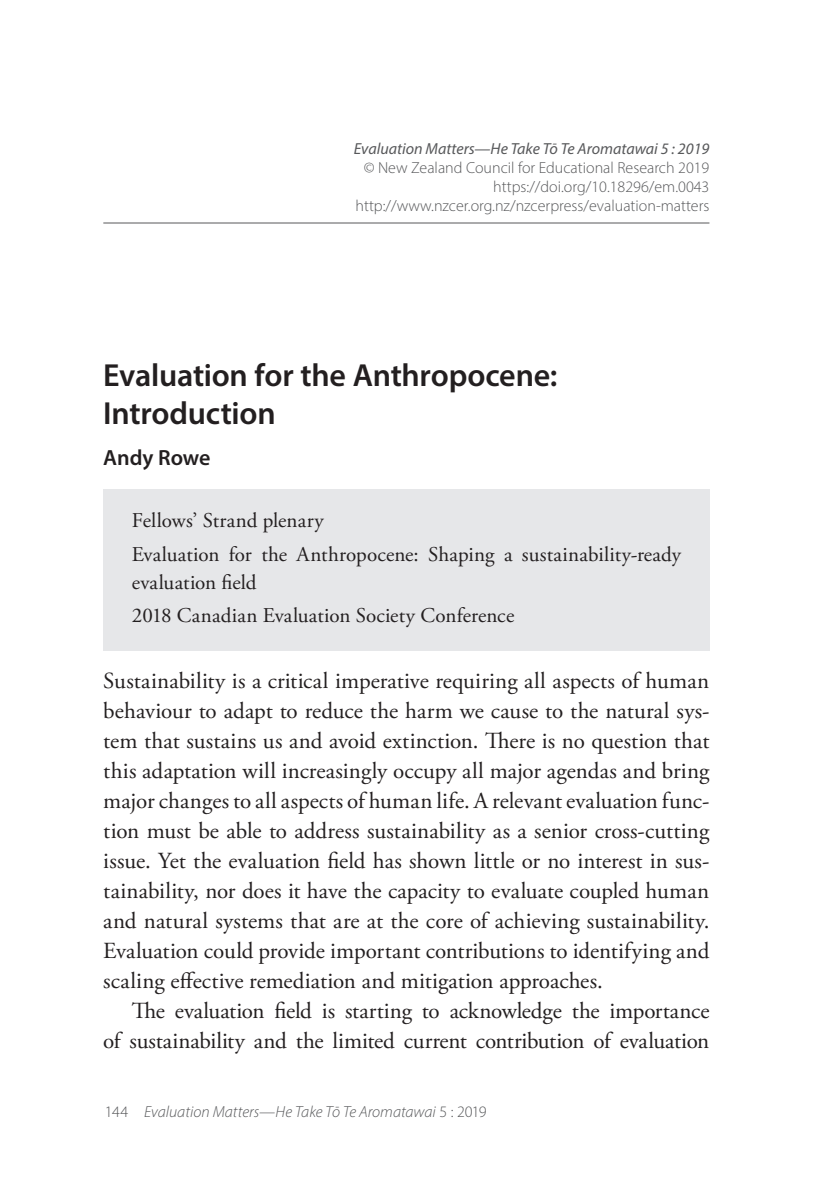
<style>
.page{position:relative;width:840px;height:1191px;background:#fff}
.page>*{position:absolute;margin:0;border:0;box-sizing:border-box;transform-origin:0 0}
.t1{font:600 32px/38px "Myriad Pro";letter-spacing:-.01em;color:#231f20}
.t2{font:23px/30px "Adobe Garamond Pro";letter-spacing:-.005em;color:#231f20;text-align:justify}
.t3{font:600 22px "Myriad Pro";letter-spacing:-.005em;color:#231f20}
.t4{font:21px/33.6px "Adobe Garamond Pro";letter-spacing:.005em;color:#231f20}
.t5{font:300 16px/19.2px "Myriad Pro";color:#57585a;text-align:right}
.t6{font:italic 300 16px "Myriad Pro";color:#57585a}
.t7{font:italic 16px "Myriad Pro";color:#57585a}
.s1{font-style:normal}
</style>
<div class="page">
<hr style="left:103px;top:223px;width:606px;height:1px;background:#57585a">
<div style="left:103px;top:489px;width:606px;height:66px;background:#e6e7e9"></div>
<div style="left:103px;top:523px;width:606px;height:94px;background:#e6e7e9"></div>
<div style="left:103px;top:584px;width:606px;height:67px;background:#e6e7e9"></div>
<p class="t7" style="left:354px;top:138px;width:357px">Evaluation Matters—He Take Tō Te Aromatawai 5 : 2019</p>
<p class="t5" style="left:355px;top:158px;width:355px">© New Zealand Council for Educational Research 2019 https://doi.org/10.18296/em.0043 http://www.nzcer.org.nz/nzcerpress/evaluation-matters</p>
<h1 class="t1" style="left:103px;top:355px;width:455px">Evaluation for the Anthropocene:<br>Introduction</h1>
<p class="t3" style="left:103px;top:443px;width:109px">Andy Rowe</p>
<p class="t4" style="left:132px;top:504px;width:550px">Fellows’ Strand plenary<br>Evaluation for the Anthropocene: Shaping a sustainability-ready</p>
<p class="t4" style="left:132px;top:566px;width:384px">evaluation field<br>2018 Canadian Evaluation Society Conference</p>
<p class="t2" style="left:103px;top:666px;width:607px">Sustainability is a critical imperative requiring all aspects of human behaviour to adapt to reduce the harm we cause to the natural sys&shy;tem that sustains us and avoid extinction. There is no question that this adaptation will increasingly occupy all major agendas and bring major changes to all aspects of human life. A relevant evaluation func&shy;tion must be able to address sustainability as a senior cross-cutting issue. Yet the evaluation field has shown little or no interest in sus&shy;tainability, nor does it have the capacity to evaluate coupled human and natural systems that are at the core of achieving sustainability.<br>Evaluation could provide important contributions to identifying and scaling effective remediation and mitigation approaches.</p>
<p class="t2" style="left:103px;top:996px;width:607px;text-align:right">The evaluation field is starting to acknowledge the importance<br>of sustainability and the limited current contribution of evaluation</p>
<p class="t6" style="left:105px;top:1102px;width:383px"><span class="s1">144</span> Evaluation Matters—He Take Tō Te Aromatawai <span class="s1">5 : 2019</span></p>
</div>
